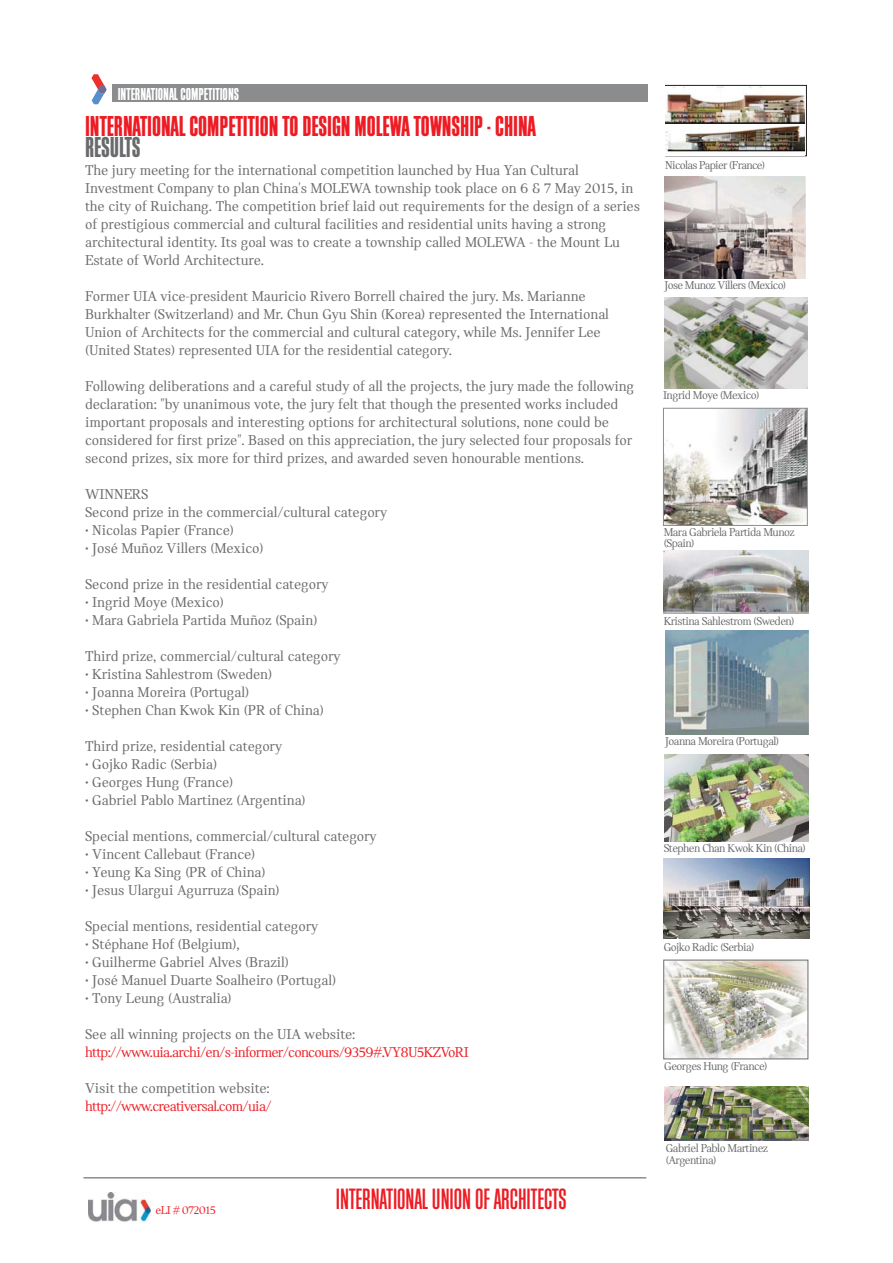
<style>
.page{position:relative;width:893px;height:1263px;background:#fff}
.page>*{position:absolute;margin:0;border:0;box-sizing:border-box;transform-origin:0 0}
.t1{font:30.6px "Block Gothic Medium Extra Cond";color:#ed1c24}
.t2{font:30px "Block Gothic Bold Extra Cond";color:#ed1c24}
.t3{font:30px "Block Gothic Bold Extra Cond";color:#696a6c}
.t4{font:18px "Block Gothic Bold Extra Cond";color:#fff}
.t5{font:15px/18px "Catalog";letter-spacing:-.01em;color:#696a6c}
.t6{font:15px "Catalog";letter-spacing:-.05em;color:#ed1c24}
.t7{font:12px/10.5px "Catalog";letter-spacing:-.05em;color:#696a6c}
.t8{font:12px "Catalog";letter-spacing:-.05em;color:#ed1c24}
</style>
<div class="page">
<div style="left:665px;top:85px;width:141px;height:71px;border:1px solid #231f20"></div>
<svg style="left:91px;top:74px;width:15px;height:30px"></svg>
<div style="left:113px;top:84px;width:535px;height:18px;background:#8a8c8e"></div>
<hr style="left:83px;top:1177px;width:563px;height:2px;background:#8a8c8e">
<img style="left:665px;top:410px;width:140px;height:114px">
<div style="left:663px;top:408px;width:144px;height:118px;border:1px solid #8a8c8e"></div>
<img style="left:664px;top:298px;width:143px;height:91px">
<svg style="left:665px;top:278px;width:140px;height:1px"></svg>
<img style="left:665px;top:176px;width:140px;height:102px">
<img style="left:663px;top:550px;width:145px;height:63px">
<img style="left:665px;top:631px;width:143px;height:103px">
<img style="left:664px;top:755px;width:144px;height:86px">
<img style="left:663px;top:858px;width:146px;height:81px">
<img style="left:665px;top:962px;width:141px;height:95px">
<div style="left:663px;top:960px;width:145px;height:99px;border:1px solid #6d6e70"></div>
<img style="left:664px;top:1086px;width:144px;height:54px">
<div style="left:665px;top:86px;width:140px;height:38px;background:#fff"></div>
<img style="left:665px;top:87px;width:140px;height:37px">
<img style="left:665px;top:124px;width:140px;height:31px">
<img style="left:88px;top:1192px;width:62px;height:30px">
<p class="t4" style="left:118px;top:88px;width:123px">INTERNATIONAL COMPETITIONS</p>
<h2 class="t2" style="left:85px;top:116px;width:452px">INTERNATIONAL COMPETITION TO DESIGN MOLEWA TOWNSHIP - CHINA</h2>
<h2 class="t3" style="left:85px;top:137px;width:57px">RESULTS</h2>
<p class="t5" style="left:85px;top:163px;width:556px">The jury meeting for the international competition launched by Hua Yan Cultural Investment Company to plan China's MOLEWA township took place on 6 &amp; 7 May 2015, in the city of Ruichang. The competition brief laid out requirements for the design of a series of prestigious commercial and cultural facilities and residential units having a strong architectural identity. Its goal was to create a township called MOLEWA - the Mount Lu Estate of World Architecture.</p>
<p class="t5" style="left:85px;top:289px;width:525px">Former UIA vice-president Mauricio Rivero Borrell chaired the jury. Ms. Marianne Burkhalter (Switzerland) and Mr. Chun Gyu Shin (Korea) represented the International Union of Architects for the commercial and cultural category, while Ms. Jennifer Lee (United States) represented UIA for the residential category.</p>
<p class="t5" style="left:85px;top:379px;width:550px">Following deliberations and a careful study of all the projects, the jury made the following declaration: "by unanimous vote, the jury felt that though the presented works included important proposals and interesting options for architectural solutions, none could be considered for first prize". Based on this appreciation, the jury selected four proposals for second prizes, six more for third prizes, and awarded seven honourable mentions.</p>
<p class="t5" style="left:85px;top:487px;width:303px">WINNERS<br>Second prize in the commercial/cultural category</p>
<p class="t5" style="left:85px;top:523px;width:150px">• Nicolas Papier (France)</p>
<p class="t5" style="left:85px;top:541px;width:180px">• José Muñoz Villers (Mexico)</p>
<p class="t5" style="left:85px;top:577px;width:245px">Second prize in the residential category</p>
<p class="t5" style="left:85px;top:595px;width:140px">• Ingrid Moye (Mexico)</p>
<p class="t5" style="left:85px;top:613px;width:234px">• Mara Gabriela Partida Muñoz (Spain)</p>
<p class="t5" style="left:85px;top:649px;width:257px">Third prize, commercial/cultural category</p>
<p class="t5" style="left:85px;top:667px;width:188px">• Kristina Sahlestrom (Sweden)</p>
<p class="t5" style="left:85px;top:685px;width:166px">• Joanna Moreira (Portugal)</p>
<p class="t5" style="left:85px;top:703px;width:240px">• Stephen Chan Kwok Kin (PR of China)</p>
<p class="t5" style="left:85px;top:739px;width:198px">Third prize, residential category</p>
<p class="t5" style="left:85px;top:757px;width:133px">• Gojko Radic (Serbia)</p>
<p class="t5" style="left:85px;top:775px;width:150px">• Georges Hung (France)</p>
<p class="t5" style="left:85px;top:793px;width:222px">• Gabriel Pablo Martinez (Argentina)</p>
<p class="t5" style="left:85px;top:829px;width:293px">Special mentions, commercial/cultural category</p>
<p class="t5" style="left:85px;top:847px;width:172px">• Vincent Callebaut (France)</p>
<p class="t5" style="left:85px;top:865px;width:182px">• Yeung Ka Sing (PR of China)</p>
<p class="t5" style="left:85px;top:883px;width:196px">• Jesus Ulargui Agurruza (Spain)</p>
<p class="t5" style="left:85px;top:919px;width:234px">Special mentions, residential category</p>
<p class="t5" style="left:85px;top:937px;width:156px">• Stéphane Hof (Belgium),</p>
<p class="t5" style="left:85px;top:955px;width:205px">• Guilherme Gabriel Alves (Brazil)</p>
<p class="t5" style="left:85px;top:973px;width:252px">• José Manuel Duarte Soalheiro (Portugal)</p>
<p class="t5" style="left:85px;top:991px;width:148px">• Tony Leung (Australia)</p>
<p class="t5" style="left:85px;top:1027px;width:272px">See all winning projects on the UIA website:</p>
<p class="t6" style="left:85px;top:1047px;width:385px">http://www.uia.archi/en/s-informer/concours/9359#.VY8U5KZVoRI</p>
<p class="t5" style="left:85px;top:1081px;width:186px">Visit the competition website:</p>
<p class="t6" style="left:85px;top:1101px;width:188px">http://www.creativersal.com/uia/</p>
<p class="t8" style="left:156px;top:1206px;width:62px">eLI # 072015</p>
<h1 class="t1" style="left:336px;top:1188px;width:232px">INTERNATIONAL UNION OF ARCHITECTS</h1>
<p class="t7" style="left:665px;top:161px;width:102px">Nicolas Papier (France)</p>
<p class="t7" style="left:664px;top:281px;width:123px">Jose Munoz Villers (Mexico)</p>
<p class="t7" style="left:663px;top:391px;width:98px">Ingrid Moye (Mexico)</p>
<p class="t7" style="left:663px;top:528px;width:133px">Mara Gabriela Partida Munoz (Spain)</p>
<p class="t7" style="left:663px;top:617px;width:132px">Kristina Sahlestrom (Sweden)</p>
<p class="t7" style="left:665px;top:737px;width:115px">Joanna Moreira (Portugal)</p>
<p class="t7" style="left:663px;top:844px;width:144px">Stephen Chan Kwok Kin (China)</p>
<p class="t7" style="left:663px;top:943px;width:92px">Gojko Radic (Serbia)</p>
<p class="t7" style="left:664px;top:1062px;width:105px">Georges Hung (France)</p>
<p class="t7" style="left:665px;top:1143px;width:104px;line-height:12px">Gabriel Pablo Martinez (Argentina)</p>
</div>
